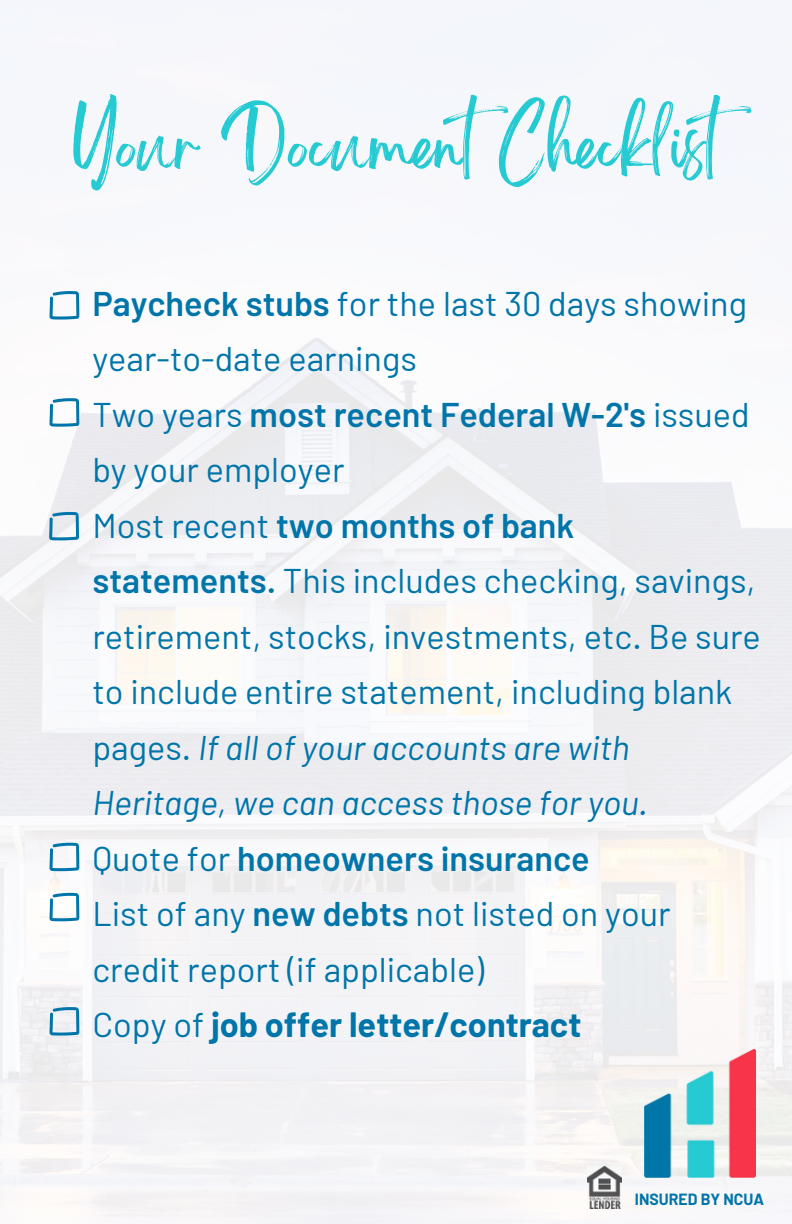
<style>
.page{position:relative;width:792px;height:1224px;background:#fff}
.page>*{position:absolute;margin:0;border:0;box-sizing:border-box;transform-origin:0 0}
.t1{font:55.8px "Brightwall";color:#25cad2}
.t2{font:34.2px/55.6px "Barlow";color:#0075a9}
.t3{font:700 34.2px "Barlow";color:#0075a9}
.t4{font:600 34.2px "Barlow";color:#0075a9}
.t5{font:700 15.8px "Barlow";color:#0075a9}
.s1{font-weight:600}
.s2{font-weight:500}
.s3{font-style:italic}
.s4{font-weight:400}
</style>
<div class="page">
<img style="left:0;top:0;width:792px;height:1224px">
<svg style="left:49px;top:291px;width:30px;height:29px"></svg>
<svg style="left:49px;top:398px;width:30px;height:29px"></svg>
<svg style="left:49px;top:512px;width:30px;height:28px"></svg>
<svg style="left:49px;top:843px;width:30px;height:28px"></svg>
<svg style="left:49px;top:893px;width:30px;height:28px"></svg>
<img style="left:644px;top:1050px;width:111px;height:127px">
<img style="left:587px;top:1166px;width:35px;height:42px">
<svg style="left:49px;top:1007px;width:30px;height:29px"></svg>
<p class="t1" style="left:73px;top:126px;width:700px">Your DocumentChecklist</p>
<p class="t2" style="left:92px;top:274px;width:656px"><span class="s1">Paycheck stubs</span> for the last 30 days showing year-to-date earnings</p>
<p class="t2" style="left:92px;top:385px;width:659px">Two years <span class="s1">most recent Federal W-2's</span> issued by your employer</p>
<p class="t2" style="left:92px;top:496px;width:670px">Most recent <span class="s1">two months of bank statements</span><span class="s2">.</span> This includes checking, savings, retirement, stocks, investments, etc. Be sure to include entire statement, including blank pages. <span class="s3">If all of your accounts are with Heritage, we can access those for you.</span></p>
<p class="t4" style="left:92px;top:837px;width:499px"><span class="s4">Quote for</span> homeowners insurance</p>
<p class="t2" style="left:92px;top:885px;width:580px">List of any <span class="s1">new debts</span> not listed on your credit report (if applicable)</p>
<p class="t3" style="left:92px;top:1003px;width:490px"><span class="s4">Copy of</span> job offer letter/contract</p>
<p class="t5" style="left:635px;top:1189px;width:131px">INSURED BY NCUA</p>
</div>
